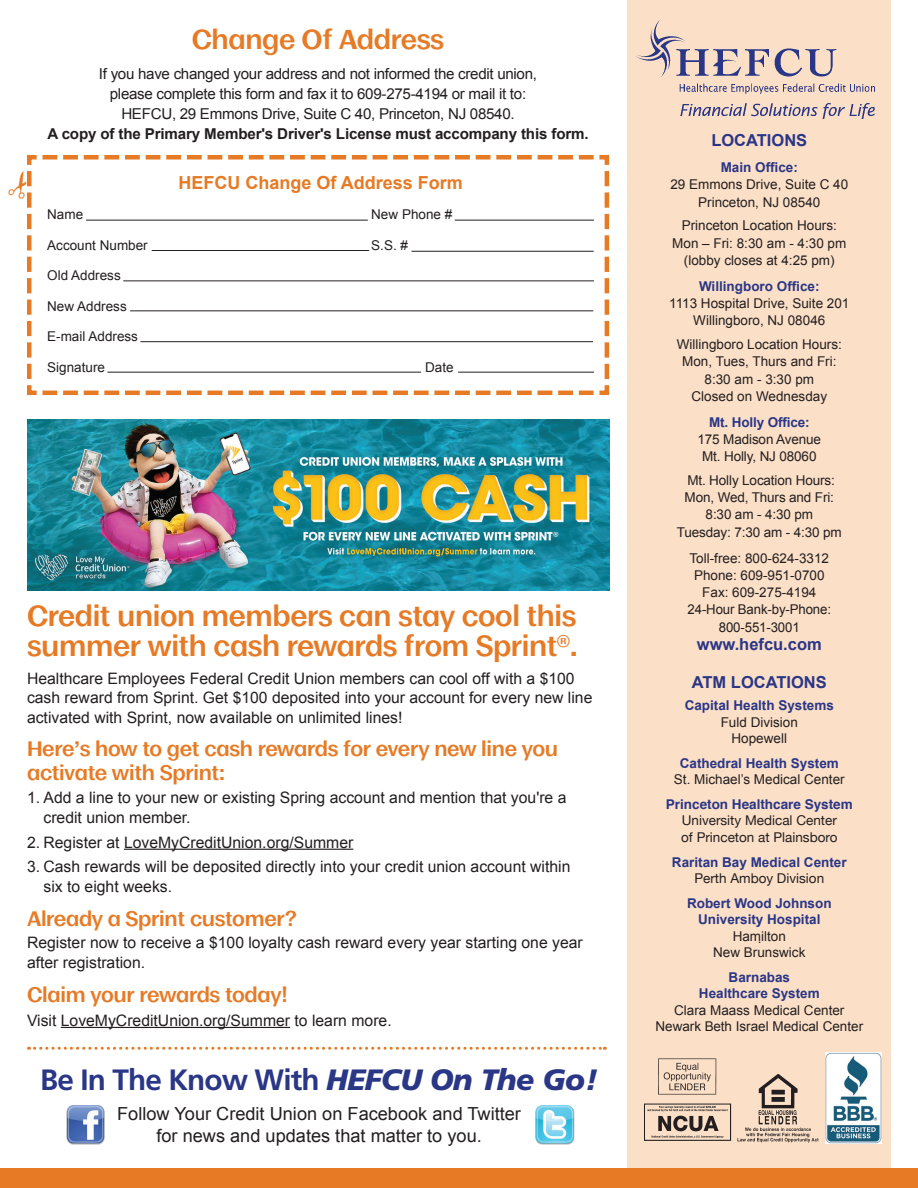
<style>
.page{position:relative;width:918px;height:1188px;background:#fff}
.page>*{position:absolute;margin:0;border:0;box-sizing:border-box;transform-origin:0 0}
.t1{font:700 29.4px "Frutiger";letter-spacing:-.03em;color:#2a3686}
.t2{font:600 27px/30px "Moriston Personal";letter-spacing:-.015em;color:#e67a25}
.t3{font:600 25.5px "Moriston Personal";letter-spacing:-.015em;color:#e67a25}
.t4{font:600 19.5px/24px "Moriston Personal";letter-spacing:-.02em;color:#e67a25}
.t5{font:18px/22.5px "Arial";color:#231f20;text-align:center}
.t6{font:700 18px "Arial";color:#e67a25}
.t7{font:700 16.5px "Arial";color:#2a3686}
.t8{font:15.75px/19.5px "Arial";color:#231f20}
.t9{font:15px/20px "Arial";letter-spacing:-.02em;color:#231f20;text-align:center}
.t10{font:700 15px "Arial";letter-spacing:-.01em;color:#231f20}
.t11{font:13.5px/17.2px "Arial";color:#231f20;text-align:center}
.t12{font:700 13.5px/16.5px "Arial";color:#2a3686;text-align:center}
.t13{font:13.5px/16.5px "Helvetica Neue";color:#231f20}
.t14{font:700 13.5px "Helvetica";color:#2a3686}
.s1{font-weight:900;font-style:italic}
</style>
<div class="page">
<div style="left:628px;top:0;width:263px;height:1175px;background:#fbdfc7"></div>
<img style="left:636px;top:20px;width:239px;height:98px">
<div style="left:0;top:1168px;width:918px;height:20px;background:#e67a25"></div>
<svg style="left:27px;top:155px;width:583px;height:240px"></svg>
<hr style="left:86px;top:220px;width:282px;height:1px;background:#231f20">
<hr style="left:455px;top:220px;width:139px;height:1px;background:#231f20">
<hr style="left:152px;top:250px;width:217px;height:1px;background:#231f20">
<hr style="left:411px;top:251px;width:183px;height:1px;background:#231f20">
<hr style="left:123px;top:280px;width:471px;height:1px;background:#231f20">
<hr style="left:130px;top:310px;width:463px;height:1px;background:#231f20">
<hr style="left:107px;top:372px;width:314px;height:1px;background:#231f20">
<hr style="left:458px;top:372px;width:136px;height:1px;background:#231f20">
<hr style="left:140px;top:341px;width:453px;height:1px;background:#231f20">
<img style="left:658px;top:1058px;width:59px;height:37px">
<img style="left:737px;top:1074px;width:82px;height:69px">
<img style="left:644px;top:1103px;width:88px;height:38px">
<img style="left:826px;top:1053px;width:56px;height:90px">
<img style="left:27px;top:419px;width:582px;height:171px">
<hr style="left:124px;top:849px;width:229px;height:1px;background:#231f20">
<hr style="left:61px;top:1027px;width:229px;height:1px;background:#231f20">
<img style="left:66px;top:1105px;width:39px;height:40px">
<img style="left:535px;top:1105px;width:40px;height:40px">
<svg style="left:28px;top:1047px;width:577px;height:3px"></svg>
<svg style="left:27px;top:169px;width:5px;height:213px"></svg>
<h3 class="t3" style="left:192px;top:18px;width:254px">Change Of Address</h3>
<p class="t9" style="left:99px;top:64px;width:440px">If you have changed your address and not informed the credit union, please complete this form and fax it to 609-275-4194 or mail it to:<br>HEFCU, 29 Emmons Drive, Suite C 40, Princeton, NJ 08540.</p>
<p class="t10" style="left:47px;top:124px;width:543px">A copy of the Primary Member's Driver's License must accompany this form.</p>
<h3 class="t6" style="left:178px;top:171px;width:286px">HEFCU Change Of Address Form</h3>
<p class="t11" style="left:47px;top:206px;width:38px">Name</p>
<p class="t11" style="left:371px;top:206px;width:83px">New Phone #</p>
<p class="t11" style="left:47px;top:237px;width:102px">Account Number</p>
<p class="t11" style="left:371px;top:237px;width:38px">S.S. #</p>
<p class="t11" style="left:47px;top:267px;width:75px">Old Address</p>
<p class="t11" style="left:47px;top:298px;width:81px">New Address</p>
<p class="t11" style="left:47px;top:328px;width:92px">E-mail Address</p>
<p class="t11" style="left:47px;top:359px;width:59px">Signature</p>
<p class="t11" style="left:425px;top:359px;width:30px">Date</p>
<h2 class="t2" style="left:27px;top:599px;width:552px">Credit union members can stay cool this summer with cash rewards from Sprint<sup>®</sup>.</h2>
<p class="t8" style="left:27px;top:669px;width:567px">Healthcare Employees Federal Credit Union members can cool off with a $100 cash reward from Sprint. Get $100 deposited into your account for every new line activated with Sprint, now available on unlimited lines!</p>
<h3 class="t4" style="left:27px;top:736px;width:533px">Here’s how to get cash rewards for every new line you activate with Sprint:</h3>
<p class="t8" style="left:44px;top:788px;width:525px;text-indent:-17px">1. Add a line to your new or existing Spring account and mention that you're a credit union member.</p>
<p class="t8" style="left:27px;top:832px;width:328px">2. Register at LoveMyCreditUnion.org/Summer</p>
<p class="t8" style="left:44px;top:857px;width:528px;text-indent:-17px">3. Cash rewards will be deposited directly into your credit union account within six to eight weeks.</p>
<h3 class="t4" style="left:27px;top:905px;width:271px">Already a Sprint customer?</h3>
<p class="t8" style="left:27px;top:933px;width:557px">Register now to receive a $100 loyalty cash reward every year starting one year after registration.</p>
<h3 class="t4" style="left:27px;top:981px;width:262px">Claim your rewards today!</h3>
<p class="t8" style="left:27px;top:1011px;width:366px">Visit LoveMyCreditUnion.org/Summer to learn more.</p>
<h1 class="t1" style="left:40px;top:1062px;width:559px">Be In The Know With <span class="s1">HEFCU On The Go!</span></h1>
<h3 class="t5" style="left:117px;top:1102px;width:405px">Follow Your Credit Union on Facebook and Twitter for news and updates that matter to you.</h3>
<p class="t7" style="left:711px;top:130px;width:97px">LOCATIONS</p>
<p class="t12" style="left:721px;top:160px;width:79px">Main Office:</p>
<p class="t11" style="left:670px;top:176px;width:179px">29 Emmons Drive, Suite C 40<br>Princeton, NJ 08540</p>
<p class="t11" style="left:672px;top:217px;width:176px">Princeton Location Hours:<br>Mon – Fri: 8:30 am - 4:30 pm (lobby closes at 4:25 pm)</p>
<p class="t12" style="left:699px;top:278px;width:122px">Willingboro Office:</p>
<p class="t11" style="left:669px;top:295px;width:182px">1113 Hospital Drive, Suite 201<br>Willingboro, NJ 08046</p>
<p class="t11" style="left:677px;top:336px;width:167px">Willingboro Location Hours:<br>Mon, Tues, Thurs and Fri:<br>8:30 am - 3:30 pm<br>Closed on Wednesday</p>
<p class="t12" style="left:709px;top:414px;width:102px">Mt. Holly Office:</p>
<p class="t11" style="left:698px;top:431px;width:125px">175 Madison Avenue<br>Mt. Holly, NJ 08060</p>
<p class="t11" style="left:677px;top:472px;width:166px">Mt. Holly Location Hours:<br>Mon, Wed, Thurs and Fri:<br>8:30 am - 4:30 pm<br>Tuesday: 7:30 am - 4:30 pm</p>
<p class="t11" style="left:688px;top:549px;width:145px">Toll-free: 800-624-3312<br>Phone: 609-951-0700<br>Fax: 609-275-4194<br>24-Hour Bank-by-Phone:<br>800-551-3001</p>
<p class="t7" style="left:697px;top:633px;width:126px">www.hefcu.com</p>
<p class="t7" style="left:692px;top:672px;width:137px">ATM LOCATIONS</p>
<p class="t12" style="left:685px;top:698px;width:151px">Capital Health Systems</p>
<p class="t11" style="left:721px;top:714px;width:79px;line-height:16.5px">Fuld Division<br>Hopewell</p>
<p class="t12" style="left:680px;top:755px;width:161px">Cathedral Health System</p>
<p class="t11" style="left:674px;top:771px;width:172px">St. Michael’s Medical Center</p>
<p class="t14" style="left:666px;top:793px;width:188px">Princeton Healthcare System</p>
<p class="t13" style="left:681px;top:813px;width:158px">University Medical Center of Princeton at Plainsboro</p>
<p class="t12" style="left:672px;top:854px;width:176px">Raritan Bay Medical Center</p>
<p class="t13" style="left:694px;top:871px;width:131px">Perth Amboy Division</p>
<p class="t12" style="left:687px;top:895px;width:146px">Robert Wood Johnson<br>University Hospital</p>
<p class="t11" style="left:713px;top:928px;width:94px;line-height:16.5px">Hamilton<br>New Brunswick</p>
<p class="t12" style="left:699px;top:969px;width:122px">Barnabas<br>Healthcare System</p>
<p class="t11" style="left:655px;top:1002px;width:209px;line-height:16.5px">Clara Maass Medical Center<br>Newark Beth Israel Medical Center</p>
<p class="t11" style="left:758px;top:930px;width:5px">.</p>
</div>
